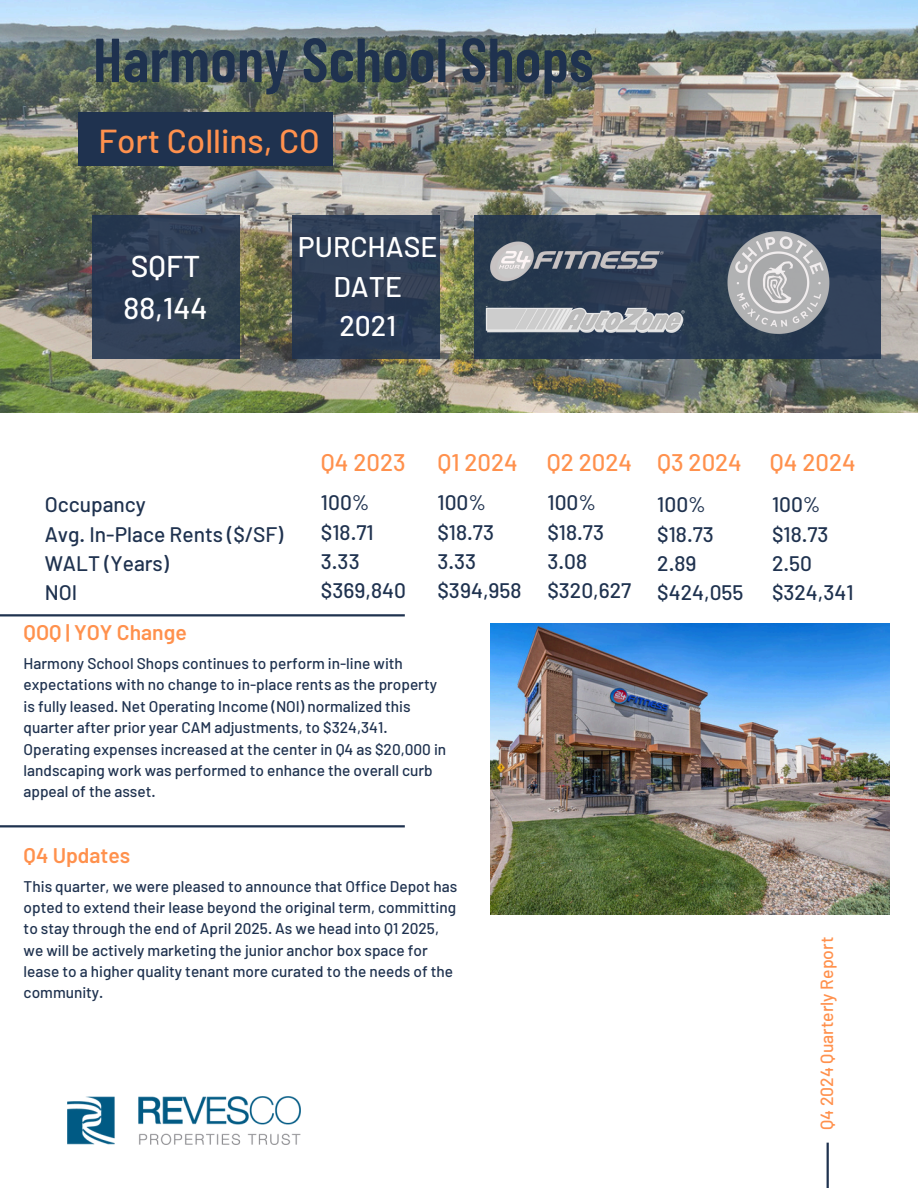
<style>
.page{position:relative;width:918px;height:1188px;background:#fff}
.page>*{position:absolute;margin:0;border:0;box-sizing:border-box;transform-origin:0 0}
.t1{font:600 62.1px "Barlow Condensed";color:#1f324f}
.t2{font:500 33.15px "Barlow";color:#ff914d}
.t3{font:500 30px/41.7px "Barlow";color:#fff}
.t4{font:500 28.35px/39.3px "Barlow";color:#fff;text-align:center}
.t5{font:500 24px "Barlow";color:#ff914d}
.t6{font:600 21.15px "Barlow";color:#ff914d}
.t7{font:500 21px/29.2px "Barlow";color:#1f324f}
.t8{font:500 17.55px "Barlow";color:#ff914d}
.t9{font:500 15.45px/21.3px "Barlow";color:#1f324f}
</style>
<div class="page">
<hr style="left:0;top:614px;width:405px;height:2px;background:#1f324f">
<hr style="left:0;top:825px;width:405px;height:2px;background:#1f324f">
<hr style="left:827px;top:1143px;width:2px;height:45px;background:#1f324f">
<img style="left:0;top:0;width:918px;height:413px">
<div style="left:92px;top:216px;width:147px;height:143px;background:#2f3e52"></div>
<div style="left:292px;top:216px;width:148px;height:143px;background:#2c3c54"></div>
<div style="left:474px;top:216px;width:406px;height:143px;background:#2c3e54"></div>
<img style="left:67px;top:1096px;width:233px;height:49px">
<img style="left:487px;top:206px;width:186px;height:48px">
<img style="left:482px;top:254px;width:208px;height:131px">
<img style="left:687px;top:231px;width:143px;height:103px">
<img style="left:490px;top:624px;width:399px;height:290px">
<div style="left:79px;top:112px;width:254px;height:54px;background:#1f324f"></div>
<p class="t1" style="left:93px;top:20px;width:502px">Harmony School Shops</p>
<p class="t2" style="left:98px;top:120px;width:223px">Fort Collins, CO</p>
<p class="t3" style="left:124px;top:244px;width:86px">SQFT<br>88,144</p>
<h5 class="t4" style="left:298px;top:226px;width:141px">PURCHASE<br>DATE<br>2021</h5>
<h6 class="t7" style="left:45px;top:489px;width:240px">Occupancy<br>Avg. In-Place Rents ($/SF)<br>WALT (Years)<br>NOI</h6>
<h5 class="t5" style="left:321px;top:447px;width:86px">Q4 2023</h5>
<h6 class="t7" style="left:321px;top:487px;width:86px">100% $18.71<br>3.33 $369,840</h6>
<h5 class="t5" style="left:437px;top:447px;width:82px">Q1 2024</h5>
<h6 class="t7" style="left:437px;top:487px;width:86px">100% $18.73<br>3.33 $394,958</h6>
<p class="t6" style="left:24px;top:619px;width:165px">QOQ | YOY Change</p>
<h1 class="t9" style="left:24px;top:652px;width:424px">Harmony School Shops continues to perform in-line with expectations with no change to in-place rents as the property is fully leased. Net Operating Income (NOI) normalized this quarter after prior year CAM adjustments, to $324,341.<br>Operating expenses increased at the center in Q4 as $20,000 in landscaping work was performed to enhance the overall curb appeal of the asset.</h1>
<h3 class="t6" style="left:24px;top:841px;width:108px">Q4 Updates</h3>
<h2 class="t9" style="left:24px;top:875px;width:435px">This quarter, we were pleased to announce that Office Depot has opted to extend their lease beyond the original term, committing to stay through the end of April 2025. As we head into Q1 2025, we will be actively marketing the junior anchor box space for lease to a higher quality tenant more curated to the needs of the community.</h2>
<h6 class="t5" style="left:547px;top:447px;width:87px">Q2 2024</h6>
<h5 class="t7" style="left:547px;top:487px;width:85px">100% $18.73<br>3.08 $320,627</h5>
<h5 class="t5" style="left:657px;top:447px;width:86px">Q3 2024</h5>
<h6 class="t7" style="left:657px;top:489px;width:88px">100% $18.73<br>2.89 $424,055</h6>
<h6 class="t5" style="left:770px;top:447px;width:87px">Q4 2024</h6>
<p class="t7" style="left:772px;top:489px;width:83px">100% $18.73<br>2.50 $324,341</p>
<h4 class="t8" style="left:816px;top:1130px;width:195px;rotate:-90deg">Q4 2024 Quarterly Report</h4>
</div>
